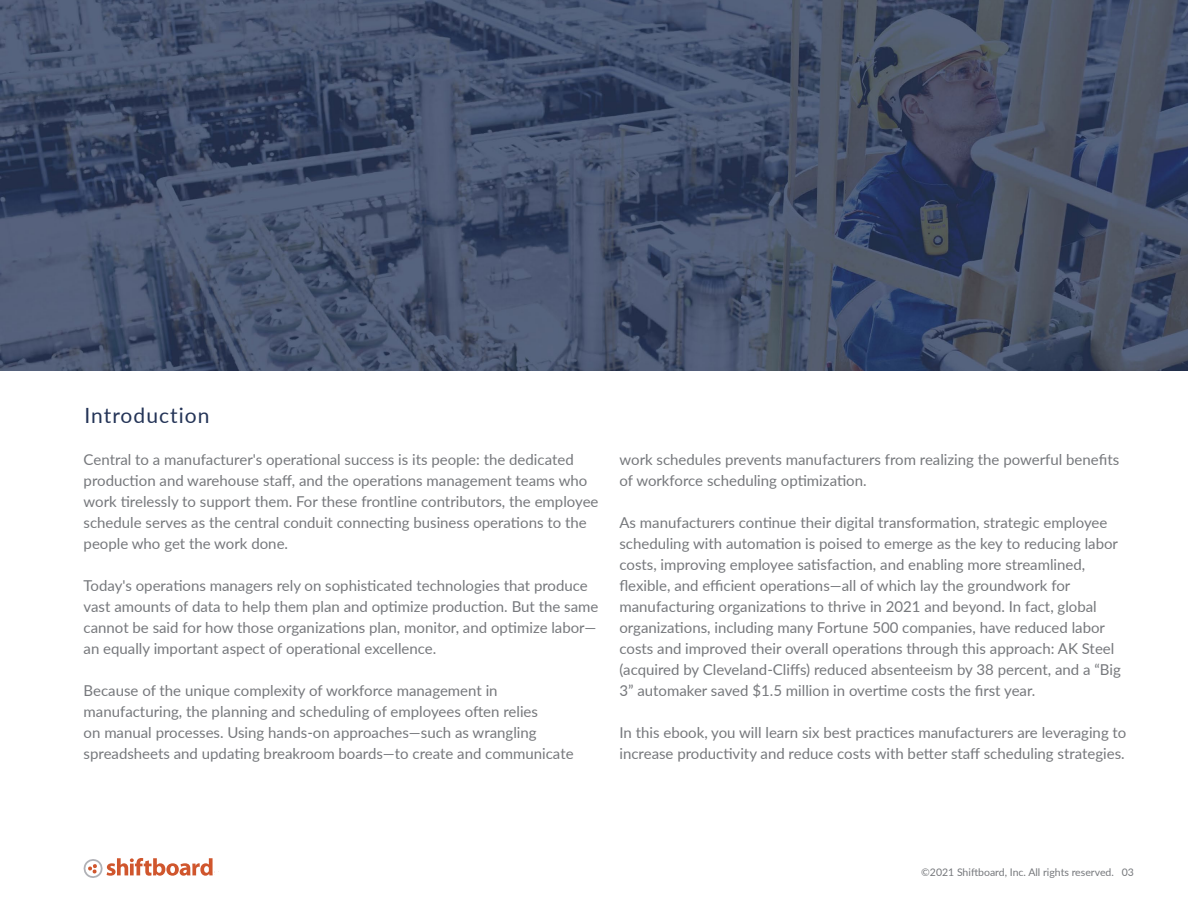
<style>
.page{position:relative;width:1188px;height:918px;background:#fff}
.page>*{position:absolute;margin:0;border:0;box-sizing:border-box;transform-origin:0 0}
.t1{font:21px "Lato";letter-spacing:.05em;color:#243457}
.t2{font:15px/21px "Lato";color:#76787c}
.t3{font:10.5px "Lato";color:#76787c}
.t4{font:700 5.25px "Lato";color:#d0562d}
</style>
<div class="page">
<img style="left:0;top:0;width:1188px;height:370px">
<svg style="left:83px;top:858px;width:130px;height:20px"></svg>
<h1 class="t1" style="left:84px;top:400px;width:127px">Introduction</h1>
<p class="t2" style="left:84px;top:448px;width:516px">Central to a manufacturer's operational success is its people: the dedicated production and warehouse staff, and the operations management teams who work tirelessly to support them. For these frontline contributors, the employee schedule serves as the central conduit connecting business operations to the people who get the work done.</p>
<p class="t2" style="left:84px;top:574px;width:516px">Today's operations managers rely on sophisticated technologies that produce vast amounts of data to help them plan and optimize production. But the same cannot be said for how those organizations plan, monitor, and optimize labor— an equally important aspect of operational excellence.</p>
<p class="t2" style="left:84px;top:679px;width:492px">Because of the unique complexity of workforce management in manufacturing, the planning and scheduling of employees often relies<br>on manual processes. Using hands-on approaches—such as wrangling spreadsheets and updating breakroom boards—to create and communicate</p>
<p class="t2" style="left:619px;top:448px;width:501px">work schedules prevents manufacturers from realizing the powerful benefits of workforce scheduling optimization.</p>
<p class="t2" style="left:619px;top:511px;width:503px">As manufacturers continue their digital transformation, strategic employee scheduling with automation is poised to emerge as the key to reducing labor costs, improving employee satisfaction, and enabling more streamlined, flexible, and efficient operations—all of which lay the groundwork for manufacturing organizations to thrive in 2021 and beyond. In fact, global organizations, including many Fortune 500 companies, have reduced labor costs and improved their overall operations through this approach: AK Steel (acquired by Cleveland-Cliffs) reduced absenteeism by 38 percent, and a “Big 3” automaker saved $1.5 million in overtime costs the first year.</p>
<p class="t2" style="left:619px;top:721px;width:509px">In this ebook, you will learn six best practices manufacturers are leveraging to increase productivity and reduce costs with better staff scheduling strategies.</p>
<p class="t4" style="left:214px;top:870px;width:6px">®</p>
<p class="t3" style="left:921px;top:865px;width:214px">©2021 Shiftboard, Inc. All rights reserved. 03</p>
</div>
